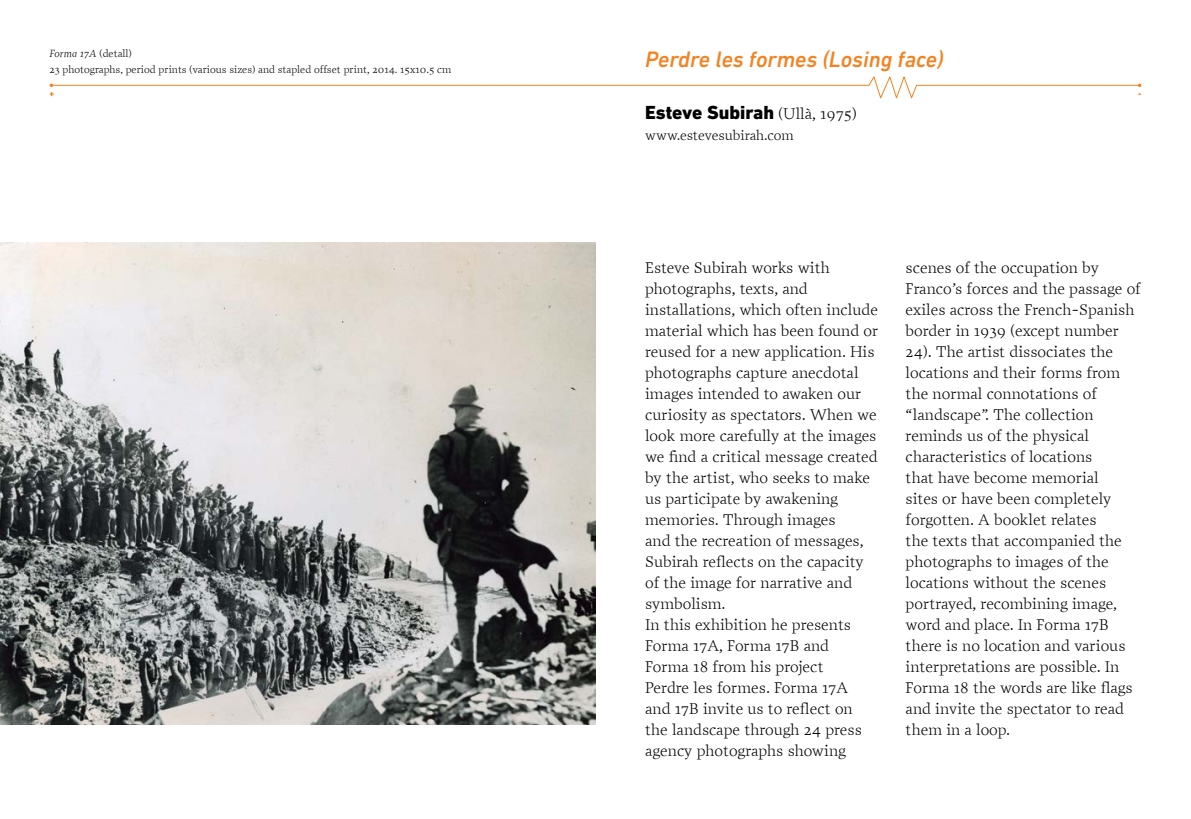
<style>
.page{position:relative;width:1191px;height:819px;background:#fff}
.page>*{position:absolute;margin:0;border:0;box-sizing:border-box;transform-origin:0 0}
.t1{font:italic 500 22.75px "DIN Next LT Pro";color:#f58220}
.t2{font:800 19.25px "DIN Next LT Pro";color:#000}
.t3{font:300 15.75px/21px "Prensa";color:#000}
.t4{font:300 14px "Prensa";letter-spacing:-.005em;color:#000}
.t5{font:300 10.5px/15.8px "Prensa";color:#000}
.s1{font-style:italic}
.s2{font-family:"Prensa";font-weight:300;font-size:15.75px}
</style>
<div class="page">
<img style="left:0;top:242px;width:595px;height:483px">
<svg style="left:50px;top:76px;width:1091px;height:23px"></svg>
<p class="t5" style="left:50px;top:46px;width:403px"><span class="s1">Forma 17A</span> (detall)<br>23 photographs, period prints (various sizes) and stapled offset print, 2014. 15x10.5 cm</p>
<h1 class="t1" style="left:645px;top:46px;width:300px">Perdre les formes (Losing face)</h1>
<p class="t2" style="left:645px;top:101px;width:213px">Esteve Subirah <span class="s2">(Ullà, 1975)</span></p>
<p class="t4" style="left:645px;top:127px;width:150px">www.estevesubirah.com</p>
<p class="t3" style="left:645px;top:257px;width:235px">Esteve Subirah works with photographs, texts, and installations, which often include material which has been found or reused for a new application. His photographs capture anecdotal images intended to awaken our curiosity as spectators. When we look more carefully at the images we find a critical message created by the artist, who seeks to make us participate by awakening memories. Through images<br>and the recreation of messages,<br>Subirah reflects on the capacity of the image for narrative and symbolism.<br>In this exhibition he presents<br>Forma 17A, Forma 17B and<br>Forma 18 from his project<br>Perdre les formes. Forma 17A<br>and 17B invite us to reflect on the landscape through 24 press agency photographs showing</p>
<p class="t3" style="left:905px;top:257px;width:237px">scenes of the occupation by<br>Franco’s forces and the passage of exiles across the French-Spanish border in 1939 (except number<br>24). The artist dissociates the locations and their forms from the normal connotations of “landscape”. The collection reminds us of the physical characteristics of locations<br>that have become memorial<br>sites or have been completely forgotten. A booklet relates<br>the texts that accompanied the photographs to images of the locations without the scenes portrayed, recombining image, word and place. In Forma 17B there is no location and various interpretations are possible. In<br>Forma 18 the words are like flags and invite the spectator to read them in a loop.</p>
</div>
